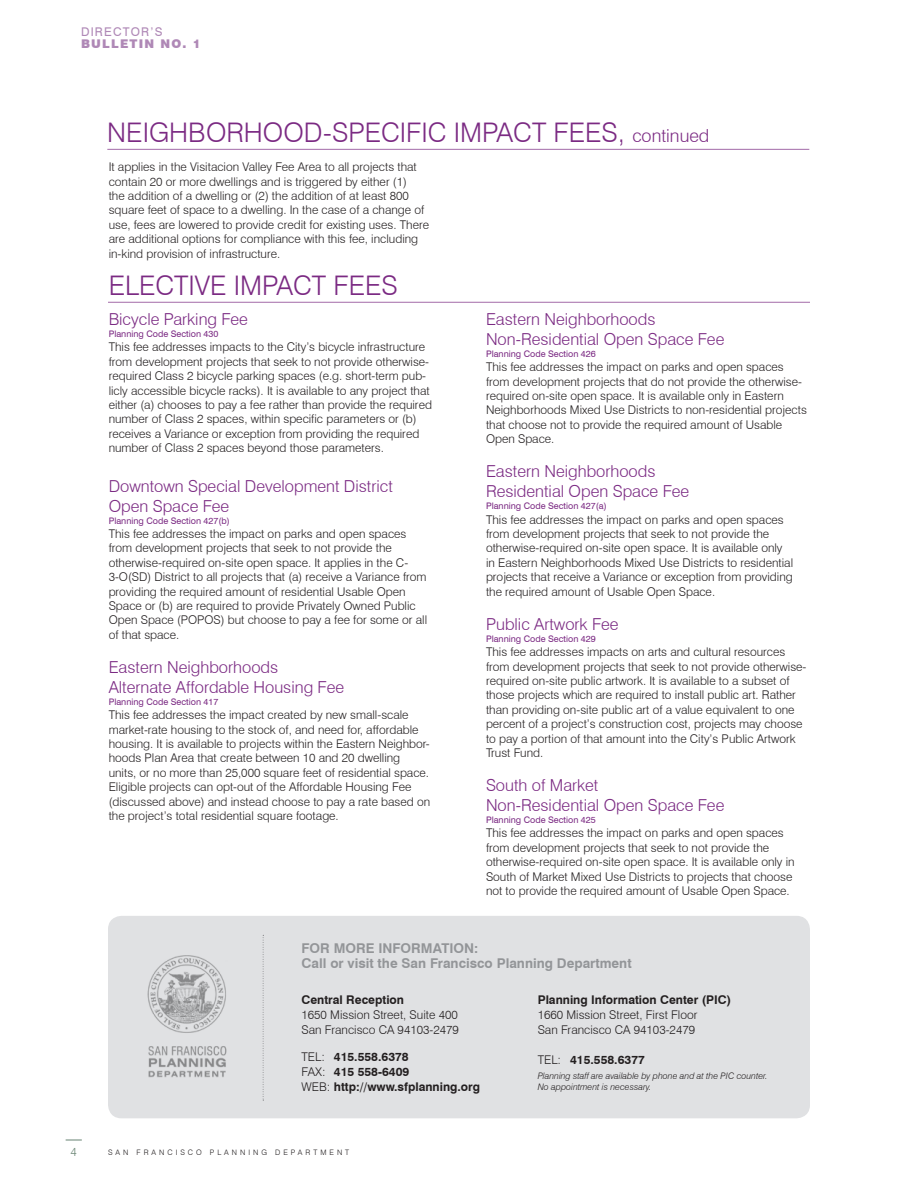
<style>
.page{position:relative;width:918px;height:1188px;background:#fff}
.page>*{position:absolute;margin:0;border:0;box-sizing:border-box;transform-origin:0 0}
.t1{font:300 27px "Swiss 721 BT";color:#7b2a83}
.Header_2{font:300 16.5px "Swiss 721 BT";color:#7b2a83}
.sidebar_text{font:700 13.5px/15px "Swiss 721 BT";color:#939598}
.Table_Text{font:300 12px/14.4px "Swiss 721 BT";color:#231f20}
.Header_2-2{font:300 12px/14.4px "Swiss 721 BT";color:#231f20}
.sidebar_text-2{font:700 12px "Swiss 721 BT";color:#231f20}
.sidebar_text-3{font:300 12px "Swiss 721 BT";color:#231f20}
.t2{font:900 12px "Swiss 721 BT";letter-spacing:.1em;color:#af88b6}
.t3{font:12px "Swiss 721 BT";letter-spacing:.1em;color:#af88b6}
.t4{font:300 12px "Swiss 721 BT";color:#6e8878}
.Small_Text{font:9px "Swiss 721 BT";color:#7b2a83}
.sidebar_text-4{font:italic 300 9px/10.5px "Swiss 721 BT";color:#231f20}
.t5{font:300 7.5px "Swiss 721 BT";letter-spacing:.4em;color:#231f20}
.s1{font-size:18px}
.s2{font-weight:300}
</style>
<div class="page">
<svg style="left:66px;top:1139px;width:16px;height:2px"></svg>
<div style="left:108px;top:916px;width:702px;height:202px;background:#e0e1e3;border-radius:14px"></div>
<svg style="left:263px;top:935px;width:1px;height:166px"></svg>
<img style="left:147px;top:955px;width:80px;height:122px">
<hr style="left:108px;top:302px;width:702px;height:1px;background:#7b2a83">
<hr style="left:107px;top:149px;width:702px;height:1px;background:#7b2a83">
<p class="t3" style="left:81px;top:25px;width:83px">DIRECTOR’S</p>
<p class="t2" style="left:81px;top:37px;width:121px">BULLETIN NO. 1</p>
<p class="t1" style="left:107px;top:116px;width:604px">NEIGHBORHOOD-SPECIFIC IMPACT FEES, <span class="s1">continued</span></p>
<p class="Table_Text" style="left:109px;top:160px;width:322px">It applies in the Visitacion Valley Fee Area to all projects that contain 20 or more dwellings and is triggered by either (1)<br>the addition of a dwelling or (2) the addition of at least 800 square feet of space to a dwelling. In the case of a change of use, fees are lowered to provide credit for existing uses. There are additional options for compliance with this fee, including in-kind provision of infrastructure.</p>
<p class="t1" style="left:109px;top:269px;width:291px">ELECTIVE IMPACT FEES</p>
<p class="Header_2" style="left:109px;top:309px;width:141px">Bicycle Parking Fee</p>
<p class="Small_Text" style="left:109px;top:328px;width:111px">Planning Code Section 430</p>
<p class="Header_2-2" style="left:109px;top:340px;width:325px">This fee addresses impacts to the City’s bicycle infrastructure from development projects that seek to not provide otherwise&shy;required Class 2 bicycle parking spaces (e.g. short-term pub&shy;licly accessible bicycle racks). It is available to any project that either (a) chooses to pay a fee rather than provide the required number of Class 2 spaces, within specific parameters or (b) receives a Variance or exception from providing the required number of Class 2 spaces beyond those parameters.</p>
<p class="Header_2" style="left:109px;top:476px;width:286px">Downtown Special Development District</p>
<p class="Header_2" style="left:109px;top:496px;width:122px">Open Space Fee</p>
<p class="Small_Text" style="left:109px;top:515px;width:123px">Planning Code Section 427(b)</p>
<p class="Table_Text" style="left:109px;top:526px;width:320px">This fee addresses the impact on parks and open spaces from development projects that seek to not provide the otherwise-required on-site open space. It applies in the C-3-O(SD) District to all projects that (a) receive a Variance from providing the required amount of residential Usable Open Space or (b) are required to provide Privately Owned Public Open Space (POPOS) but choose to pay a fee for some or all of that space.</p>
<p class="Header_2" style="left:109px;top:657px;width:171px">Eastern Neighborhoods</p>
<p class="Header_2" style="left:109px;top:677px;width:237px">Alternate Affordable Housing Fee</p>
<p class="Small_Text" style="left:109px;top:696px;width:111px">Planning Code Section 417</p>
<p class="Table_Text" style="left:109px;top:708px;width:323px">This fee addresses the impact created by new small-scale market-rate housing to the stock of, and need for, affordable housing. It is available to projects within the Eastern Neighbor&shy;hoods Plan Area that create between 10 and 20 dwelling units, or no more than 25,000 square feet of residential space.<br>Eligible projects can opt-out of the Affordable Housing Fee (discussed above) and instead choose to pay a rate based on the project’s total residential square footage.</p>
<p class="Header_2" style="left:486px;top:309px;width:171px">Eastern Neighborhoods</p>
<p class="Header_2" style="left:486px;top:329px;width:240px">Non-Residential Open Space Fee</p>
<p class="Small_Text" style="left:486px;top:348px;width:111px">Planning Code Section 426</p>
<p class="Table_Text" style="left:486px;top:360px;width:322px">This fee addresses the impact on parks and open spaces from development projects that do not provide the otherwise&shy;required on-site open space. It is available only in Eastern Neighborhoods Mixed Use Districts to non-residential projects that choose not to provide the required amount of Usable Open Space.</p>
<p class="Header_2" style="left:486px;top:461px;width:171px">Eastern Neighborhoods</p>
<p class="Header_2" style="left:486px;top:481px;width:205px">Residential Open Space Fee</p>
<p class="Small_Text" style="left:486px;top:500px;width:122px">Planning Code Section 427(a)</p>
<p class="Table_Text" style="left:486px;top:512px;width:309px">This fee addresses the impact on parks and open spaces from development projects that seek to not provide the otherwise-required on-site open space. It is available only in Eastern Neighborhoods Mixed Use Districts to residential projects that receive a Variance or exception from providing the required amount of Usable Open Space.</p>
<p class="Header_2" style="left:486px;top:614px;width:134px">Public Artwork Fee</p>
<p class="Small_Text" style="left:486px;top:633px;width:111px">Planning Code Section 429</p>
<p class="Table_Text" style="left:486px;top:645px;width:322px">This fee addresses impacts on arts and cultural resources from development projects that seek to not provide otherwise&shy;required on-site public artwork. It is available to a subset of those projects which are required to install public art. Rather than providing on-site public art of a value equivalent to one percent of a project’s construction cost, projects may choose to pay a portion of that amount into the City’s Public Artwork Trust Fund.</p>
<p class="Header_2" style="left:486px;top:775px;width:114px">South of Market</p>
<p class="Header_2" style="left:486px;top:795px;width:240px">Non-Residential Open Space Fee</p>
<p class="Small_Text" style="left:486px;top:814px;width:111px">Planning Code Section 425</p>
<p class="Table_Text" style="left:486px;top:826px;width:310px">This fee addresses the impact on parks and open spaces from development projects that seek to not provide the otherwise-required on-site open space. It is available only in South of Market Mixed Use Districts to projects that choose not to provide the required amount of Usable Open Space.</p>
<p class="sidebar_text" style="left:302px;top:940px;width:332px">FOR MORE INFORMATION:<br>Call or visit the San Francisco Planning Department</p>
<p class="sidebar_text-2" style="left:302px;top:993px;width:104px">Central Reception</p>
<p class="sidebar_text-3" style="left:302px;top:1008px;width:158px">1650 Mission Street, Suite 400</p>
<p class="sidebar_text-3" style="left:302px;top:1023px;width:159px">San Francisco CA 94103-2479</p>
<p class="sidebar_text-2" style="left:302px;top:1050px;width:109px"><span class="s2">TEL:</span> 415.558.6378</p>
<p class="sidebar_text-2" style="left:302px;top:1065px;width:109px"><span class="s2">FAX:</span> 415 558-6409</p>
<p class="sidebar_text-2" style="left:302px;top:1080px;width:180px"><span class="s2">WEB:</span> http://www.sfplanning.org</p>
<p class="sidebar_text-2" style="left:538px;top:993px;width:195px">Planning Information Center (PIC)</p>
<p class="sidebar_text-3" style="left:538px;top:1008px;width:161px">1660 Mission Street, First Floor</p>
<p class="sidebar_text-3" style="left:538px;top:1023px;width:159px">San Francisco CA 94103-2479</p>
<p class="sidebar_text-2" style="left:538px;top:1053px;width:109px"><span class="s2">TEL:</span> 415.558.6377</p>
<p class="sidebar_text-4" style="left:538px;top:1071px;width:231px">Planning staff are available by phone and at the PIC counter.<br>No appointment is necessary.</p>
<p class="t4" style="left:70px;top:1145px;width:8px">4</p>
<p class="t5" style="left:108px;top:1148px;width:243px">SAN FRANCISCO PLANNING DEPARTMENT</p>
</div>
